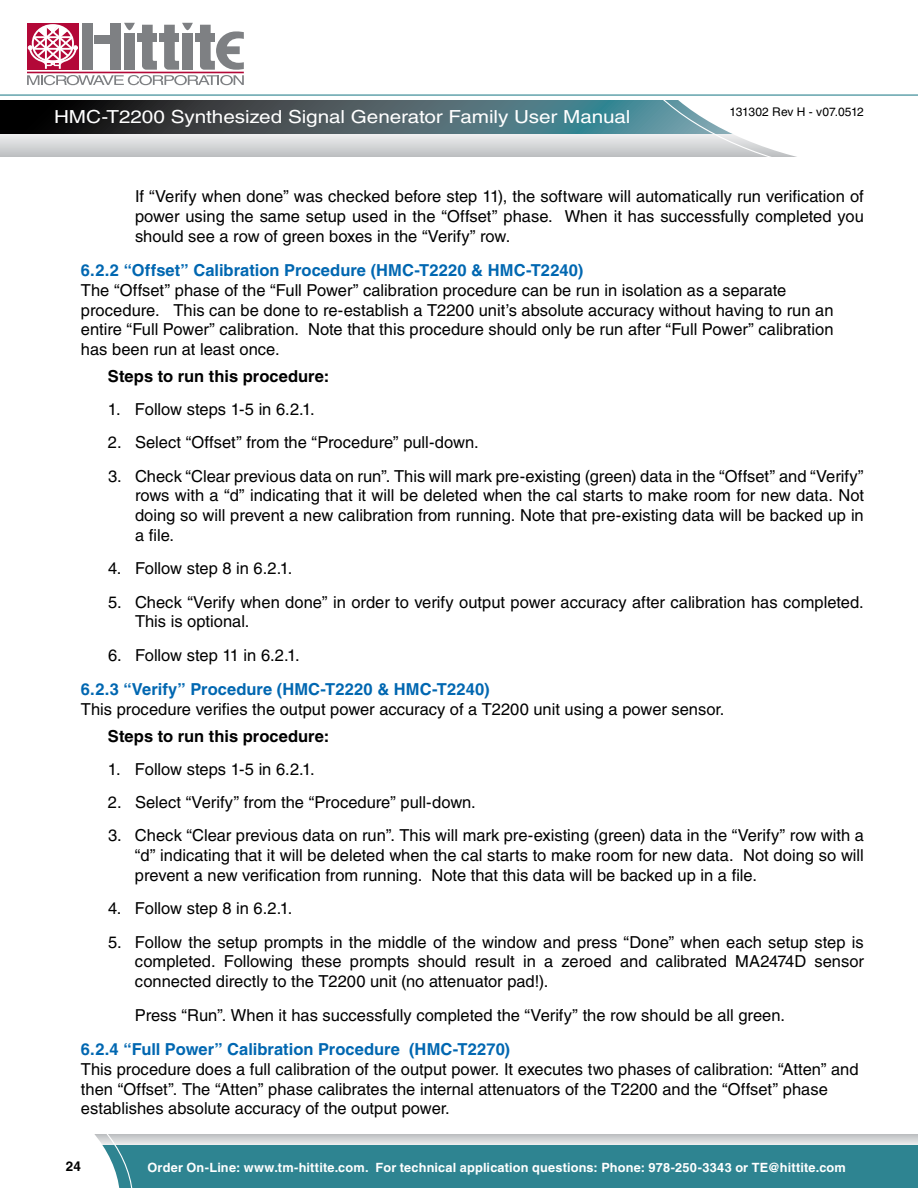
<style>
.page{position:relative;width:918px;height:1188px;background:#fff}
.page>*{position:absolute;margin:0;border:0;box-sizing:border-box;transform-origin:0 0}
.t1{font:18px "Helvetica LT Std";letter-spacing:-.005em;color:#fff;scale:1.15 1}
.t2{font:16.5px/19.8px "Helvetica LT Std";color:#000;text-align:justify}
.t3{font:700 16.5px "Helvetica LT Std";letter-spacing:.005em;color:#0067b1}
.t4{font:700 16.5px "Helvetica LT Std";color:#000}
.t5{font:700 13.5px "Helvetica LT Std";color:#000}
.t6{font:700 12.75px "Helvetica LT Std";letter-spacing:.01em;color:#fff}
.t7{font:12px "Helvetica LT Std";letter-spacing:-.005em;color:#000}
</style>
<div class="page">
<svg style="left:0;top:100px;width:616px;height:56px;background:#c9cccd"></svg>
<svg style="left:134px;top:1134px;width:784px;height:12px;background:#c6ced1"></svg>
<svg style="left:0;top:101px;width:616px;height:32px;background:#3a4c51"></svg>
<div style="left:0;top:1146px;width:918px;height:42px;background:#2e8491"></div>
<svg style="left:616px;top:100px;width:181px;height:57px"></svg>
<svg style="left:0;top:1134px;width:134px;height:54px"></svg>
<hr style="left:0;top:94px;width:918px;height:2px;background:#2e8491">
<svg style="left:27px;top:23px;width:217px;height:62px"></svg>
<div style="left:196px;top:33px;width:19px;height:9px;background:#7e8083"></div>
<p class="t1" style="left:54px;top:107px;width:503px">HMC-T2200 Synthesized Signal Generator Family User Manual</p>
<p class="t7" style="left:730px;top:105px;width:136px">131302 Rev H - v07.0512</p>
<p class="t2" style="left:135px;top:186px;width:730px">If “Verify when done” was checked before step 11), the software will automatically run verification of power using the same setup used in the “Offset” phase. When it has successfully completed you should see a row of green boxes in the “Verify” row.</p>
<p class="t3" style="left:81px;top:260px;width:504px">6.2.2 “Offset” Calibration Procedure (HMC-T2220 &amp; HMC-T2240)</p>
<p class="t2" style="left:81px;top:280px;width:754px;text-align:left">The “Offset” phase of the “Full Power” calibration procedure can be run in isolation as a separate procedure. This can be done to re-establish a T2200 unit’s absolute accuracy without having to run an entire “Full Power” calibration. Note that this procedure should only be run after “Full Power” calibration has been run at least once.</p>
<p class="t4" style="left:108px;top:366px;width:223px">Steps to run this procedure:</p>
<p class="t2" style="left:108px;top:399px;width:208px">1. Follow steps 1-5 in 6.2.1.</p>
<p class="t2" style="left:108px;top:433px;width:372px">2. Select “Offset” from the “Procedure” pull-down.</p>
<p class="t2" style="left:135px;top:466px;width:731px;text-indent:-27px">3. Check “Clear previous data on run”. This will mark pre-existing (green) data in the “Offset” and “Verify” rows with a “d” indicating that it will be deleted when the cal starts to make room for new data. Not doing so will prevent a new calibration from running. Note that pre-existing data will be backed up in a file.</p>
<p class="t2" style="left:108px;top:559px;width:186px">4. Follow step 8 in 6.2.1.</p>
<p class="t2" style="left:135px;top:592px;width:730px;text-indent:-27px">5. Check “Verify when done” in order to verify output power accuracy after calibration has completed.<br>This is optional.</p>
<p class="t2" style="left:108px;top:645px;width:193px">6. Follow step 11 in 6.2.1.</p>
<p class="t3" style="left:81px;top:679px;width:410px">6.2.3 “Verify” Procedure (HMC-T2220 &amp; HMC-T2240)</p>
<p class="t2" style="left:81px;top:699px;width:645px">This procedure verifies the output power accuracy of a T2200 unit using a power sensor.</p>
<p class="t4" style="left:108px;top:726px;width:223px">Steps to run this procedure:</p>
<p class="t2" style="left:108px;top:759px;width:208px">1. Follow steps 1-5 in 6.2.1.</p>
<p class="t2" style="left:108px;top:792px;width:369px">2. Select “Verify” from the “Procedure” pull-down.</p>
<p class="t2" style="left:135px;top:826px;width:730px;text-indent:-27px">3. Check “Clear previous data on run”. This will mark pre-existing (green) data in the “Verify” row with a “d” indicating that it will be deleted when the cal starts to make room for new data. Not doing so will prevent a new verification from running. Note that this data will be backed up in a file.</p>
<p class="t2" style="left:108px;top:899px;width:186px">4. Follow step 8 in 6.2.1.</p>
<p class="t2" style="left:135px;top:932px;width:730px;text-indent:-27px">5. Follow the setup prompts in the middle of the window and press “Done” when each setup step is completed. Following these prompts should result in a zeroed and calibrated MA2474D sensor connected directly to the T2200 unit (no attenuator pad!).</p>
<p class="t2" style="left:135px;top:1005px;width:652px">Press “Run”. When it has successfully completed the “Verify” the row should be all green.</p>
<p class="t3" style="left:81px;top:1039px;width:431px">6.2.4 “Full Power” Calibration Procedure (HMC-T2270)</p>
<p class="t2" style="left:81px;top:1059px;width:779px;text-align:left">This procedure does a full calibration of the output power. It executes two phases of calibration: “Atten” and then “Offset”. The “Atten” phase calibrates the internal attenuators of the T2200 and the “Offset” phase establishes absolute accuracy of the output power.</p>
<p class="t5" style="left:66px;top:1158px;width:17px">24</p>
<p class="t6" style="left:147px;top:1159px;width:700px">Order On-Line: www.tm-hittite.com. For technical application questions: Phone: 978-250-3343 or TE@hittite.com</p>
</div>
